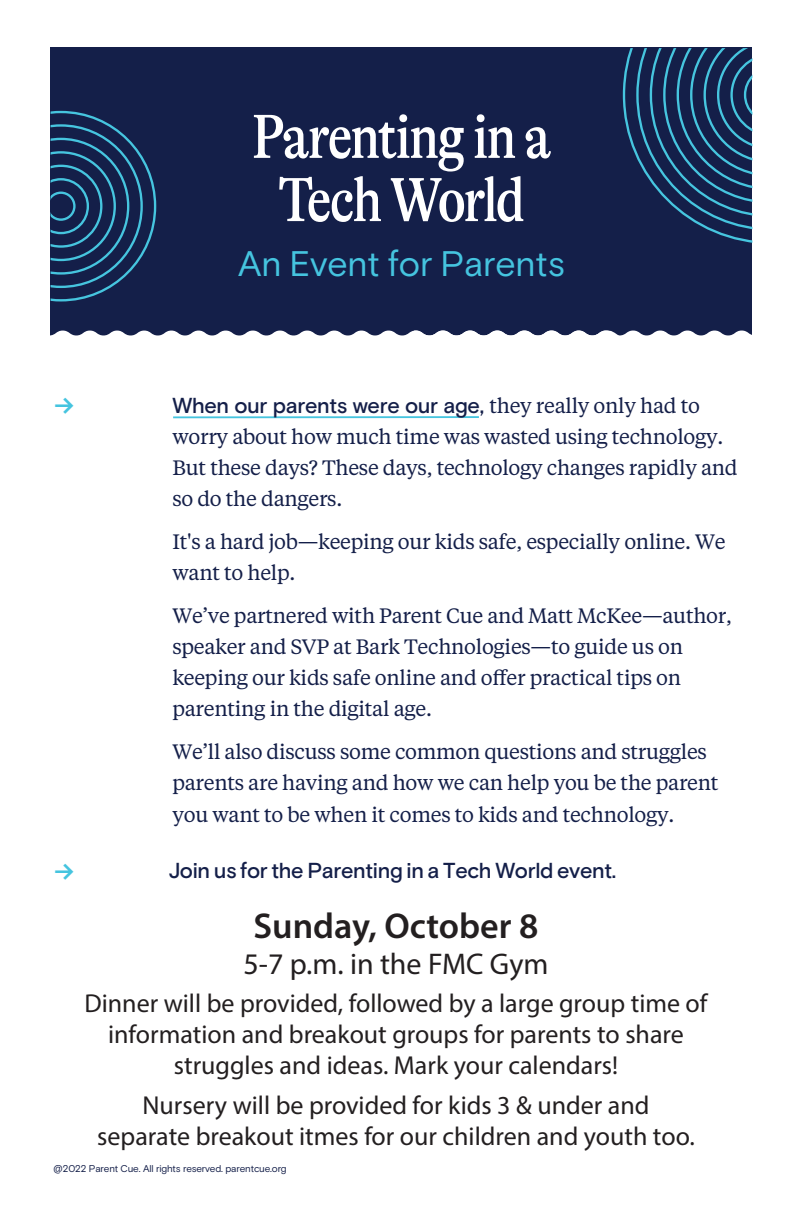
<style>
.page{position:relative;width:792px;height:1224px;background:#fff}
.page>*{position:absolute;margin:0;border:0;box-sizing:border-box;transform-origin:0 0}
.t1{font:condensed 63.2px/63.2px "GT Alpina";letter-spacing:-.04em;color:#fff;text-align:center}
.t2{font:39.4px "Basis Grotesque";color:#45c4df}
.t3{font:600 36px "Myriad Pro";color:#231f20}
.t4{font:35.4px "Basis Grotesque";letter-spacing:-.005em;color:#45c4df}
.t5{font:30px "Myriad Pro";color:#231f20}
.t6{font:26px "Myriad Pro";color:#231f20}
.t7{font:500 21.6px "Basis Grotesque";letter-spacing:-.015em;color:#141f49}
.t8{font:20.8px/31.2px "Tiempos Text";letter-spacing:-.015em;color:#141f49}
.t9{font:9.8px "Basis Grotesque";letter-spacing:-.015em;color:#141f49}
.s1{font-family:"Tiempos Text";font-weight:400;font-size:20.8px}
.s2{font-weight:400;font-size:39.4px;color:#45c4df}
</style>
<div class="page">
<div style="left:51px;top:48px;width:701px;height:620px;background:#141f49"></div>
<div style="left:50px;top:331px;width:365px;height:337px;background:#fff"></div>
<div style="left:415px;top:331px;width:337px;height:337px;background:#fff"></div>
<hr style="left:173px;top:416px;width:306px;height:2px;background:#45c4df">
<svg style="left:622px;top:48px;width:130px;height:195px"></svg>
<svg style="left:51px;top:110px;width:106px;height:192px"></svg>
<p class="t2" style="left:54px;top:382px;width:24px">→</p>
<p class="t1" style="left:252px;top:106px;width:301px">Parenting in a<br>Tech World</p>
<p class="t4" style="left:238px;top:243px;width:328px">An Event for Parents</p>
<p class="t7" style="left:172px;top:393px;width:529px">When our parents were our age, <span class="s1">they really only had to</span></p>
<p class="t8" style="left:172px;top:420px;width:567px">worry about how much time was wasted using technology.<br>But these days? These days, technology changes rapidly and so do the dangers.</p>
<p class="t8" style="left:172px;top:525px;width:555px">It's a hard job—keeping our kids safe, especially online. We want to help.</p>
<p class="t8" style="left:172px;top:599px;width:561px">We’ve partnered with Parent Cue and Matt McKee—author, speaker and SVP at Bark Technologies—to guide us on keeping our kids safe online and offer practical tips on parenting in the digital age.</p>
<p class="t8" style="left:172px;top:735px;width:548px">We’ll also discuss some common questions and struggles parents are having and how we can help you be the parent you want to be when it comes to kids and technology.</p>
<p class="t7" style="left:54px;top:858px;width:564px"><span class="s2">→</span> Join us for the Parenting in a Tech World event.</p>
<p class="t3" style="left:254px;top:903px;width:286px">Sunday, October 8</p>
<p class="t5" style="left:244px;top:945px;width:306px">5-7 p.m. in the FMC Gym</p>
<p class="t6" style="left:84px;top:987px;width:625px">Dinner will be provided, followed by a large group time of</p>
<p class="t6" style="left:108px;top:1018px;width:577px">information and breakout groups for parents to share</p>
<p class="t6" style="left:174px;top:1049px;width:446px">struggles and ideas. Mark your calendars!</p>
<p class="t6" style="left:143px;top:1089px;width:508px">Nursery will be provided for kids 3 &amp; under and</p>
<p class="t6" style="left:97px;top:1121px;width:599px">separate breakout itmes for our children and youth too.</p>
<p class="t9" style="left:54px;top:1163px;width:235px">@2022 Parent Cue. All rights reserved. parentcue.org</p>
</div>
